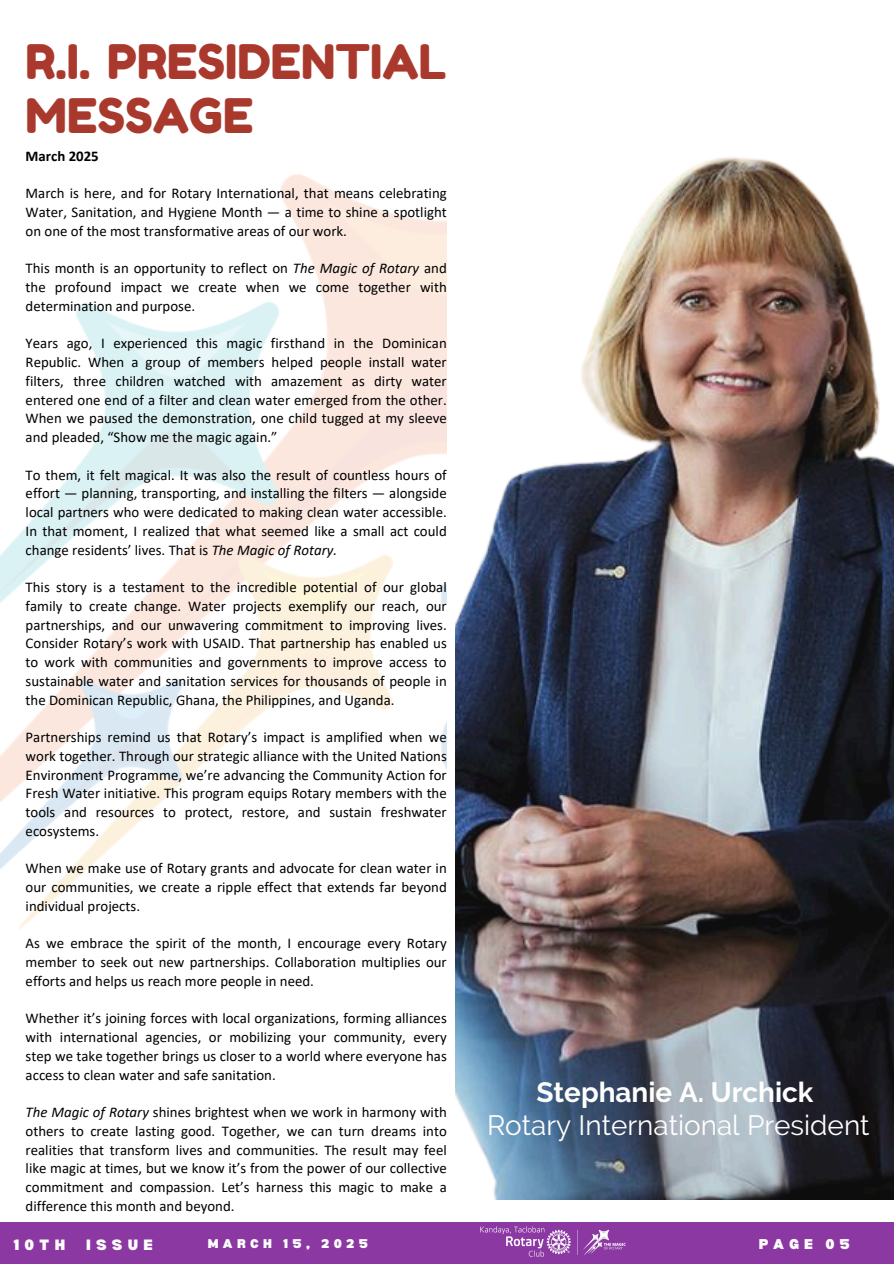
<style>
.page{position:relative;width:894px;height:1264px;background:#fff}
.page>*{position:absolute;margin:0;border:0;box-sizing:border-box;transform-origin:0 0}
.t1{font:47.55px/54px "Fredoka One";color:#aa392d}
.t2{font:27.9px/32.7px "Raleway";color:#fffefe;text-align:center}
.t3{font:14.85px/18.8px "Calibri";color:#000;text-align:justify}
.t4{font:700 14.85px "Calibri";color:#000}
.t5{font:900 14.7px "Bernoru";letter-spacing:.35em;color:#fff}
.t6{font:900 13.8px "Bernoru";letter-spacing:.35em;color:#fefefe}
.t7{font:900 12.45px "Bernoru";letter-spacing:.35em;color:#fff}
.s1{font-style:italic}
.s2{font-weight:700}
</style>
<div class="page">
<img style="left:455px;top:157px;width:438px;height:1042px">
<img style="left:0;top:174px;width:446px;height:755px">
<div style="left:0;top:1222px;width:893px;height:41px;background:#8c38a3"></div>
<img style="left:480px;top:1226px;width:146px;height:31px">
<p class="t1" style="left:26px;top:35px;width:422px">R.I. PRESIDENTIAL<br>MESSAGE</p>
<h1 class="t4" style="left:26px;top:150px;width:75px">March 2025</h1>
<p class="t3" style="left:26px;top:185px;width:422px">March is here, and for Rotary International, that means celebrating Water, Sanitation, and Hygiene Month — a time to shine a spotlight on one of the most transformative areas of our work.</p>
<h2 class="t3" style="left:26px;top:260px;width:422px">This month is an opportunity to reflect on <span class="s1">The Magic of Rotary</span> and the profound impact we create when we come together with determination and purpose.</h2>
<h4 class="t3" style="left:26px;top:335px;width:422px">Years ago, I experienced this magic firsthand in the Dominican Republic. When a group of members helped people install water filters, three children watched with amazement as dirty water entered one end of a filter and clean water emerged from the other.<br>When we paused the demonstration, one child tugged at my sleeve and pleaded, “Show me the magic again.”</h4>
<h5 class="t3" style="left:26px;top:466px;width:422px">To them, it felt magical. It was also the result of countless hours of effort — planning, transporting, and installing the filters — alongside local partners who were dedicated to making clean water accessible.<br>In that moment, I realized that what seemed like a small act could change residents’ lives. That is <span class="s1">The Magic of Rotary.</span></h5>
<h5 class="t3" style="left:26px;top:579px;width:422px">This story is a testament to the incredible potential of our global family to create change. Water projects exemplify our reach, our partnerships, and our unwavering commitment to improving lives.<br>Consider Rotary’s work with USAID. That partnership has enabled us to work with communities and governments to improve access to sustainable water and sanitation services for thousands of people in the Dominican Republic, Ghana, the Philippines, and Uganda.</h5>
<h5 class="t3" style="left:26px;top:729px;width:422px">Partnerships remind us that Rotary’s impact is amplified when we work together. Through our strategic alliance with the United Nations Environment Programme, we’re advancing the Community Action for Fresh Water initiative. This program equips Rotary members with the tools and resources to protect, restore, and sustain freshwater ecosystems.</h5>
<h5 class="t3" style="left:26px;top:860px;width:422px">When we make use of Rotary grants and advocate for clean water in our communities, we create a ripple effect that extends far beyond individual projects.</h5>
<h5 class="t3" style="left:26px;top:935px;width:422px">As we embrace the spirit of the month, I encourage every Rotary member to seek out new partnerships. Collaboration multiplies our efforts and helps us reach more people in need.</h5>
<h5 class="t3" style="left:26px;top:1010px;width:422px">Whether it’s joining forces with local organizations, forming alliances with international agencies, or mobilizing your community, every step we take together brings us closer to a world where everyone has access to clean water and safe sanitation.</h5>
<h5 class="t3" style="left:26px;top:1103px;width:422px"><span class="s1">The Magic of Rotary</span> shines brightest when we work in harmony with others to create lasting good. Together, we can turn dreams into realities that transform lives and communities. The result may feel like magic at times, but we know it’s from the power of our collective commitment and compassion. Let’s harness this magic to make a difference this month and beyond.</h5>
<h5 class="t2" style="left:487px;top:1075px;width:384px"><span class="s2">Stephanie A. Urchick<br></span>Rotary International President</h5>
<h5 class="t5" style="left:13px;top:1235px;width:53px">10TH</h5>
<h5 class="t5" style="left:86px;top:1235px;width:68px">ISSUE</h5>
<h5 class="t7" style="left:208px;top:1236px;width:162px">MARCH 15, 2025</h5>
<p class="t6" style="left:758px;top:1235px;width:93px">PAGE 05</p>
</div>
